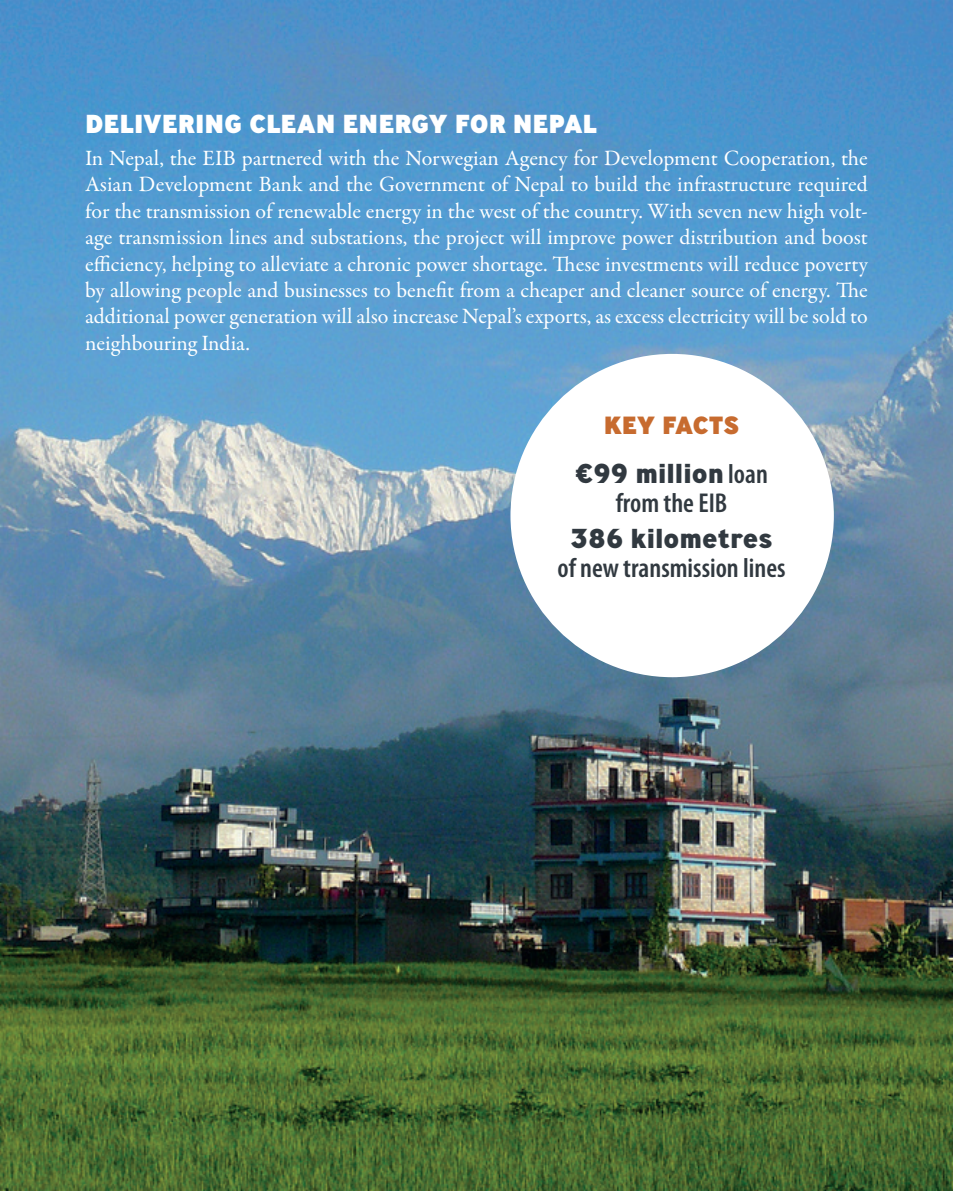
<style>
.page{position:relative;width:953px;height:1191px;background:#fff}
.page>*{position:absolute;margin:0;border:0;box-sizing:border-box;transform-origin:0 0}
.t1{font:600 condensed 27.4px "Myriad Pro";color:#313940}
.t2{font:800 27.4px "Ministry";color:#313940}
.t3{font:800 26px "Ministry";color:#fff}
.t4{font:800 24.8px "Ministry";color:#c76b2f}
.t5{font:22px/26.4px "Garamond Premr Pro";color:#fff;text-align:justify}
.s1{font-family:"Myriad Pro";font-weight:600;font-stretch:condensed}
</style>
<div class="page">
<img style="left:0;top:0;width:952px;height:1191px">
<div style="left:510px;top:354px;width:323px;height:323px;background:#fff;border-radius:50%"></div>
<p class="t3" style="left:85px;top:106px;width:513px">DELIVERING CLEAN ENERGY FOR NEPAL</p>
<p class="t5" style="left:85px;top:145px;width:784px">In Nepal, the EIB partnered with the Norwegian Agency for Development Cooperation, the Asian Development Bank and the Government of Nepal to build the infrastructure required for the transmission of renewable energy in the west of the country. With seven new high volt&shy;age transmission lines and substations, the project will improve power distribution and boost efficiency, helping to alleviate a chronic power shortage. These investments will reduce poverty by allowing people and businesses to benefit from a cheaper and cleaner source of energy. The additional power generation will also increase Nepal’s exports, as excess electricity will be sold to neighbouring India.</p>
<p class="t4" style="left:603px;top:408px;width:137px">KEY FACTS</p>
<p class="t2" style="left:575px;top:455px;width:194px">€99 million <span class="s1">loan</span></p>
<p class="t1" style="left:615px;top:487px;width:113px">from the EIB</p>
<p class="t2" style="left:570px;top:520px;width:204px">386 kilometres</p>
<p class="t1" style="left:557px;top:553px;width:229px">of new transmission lines</p>
</div>
